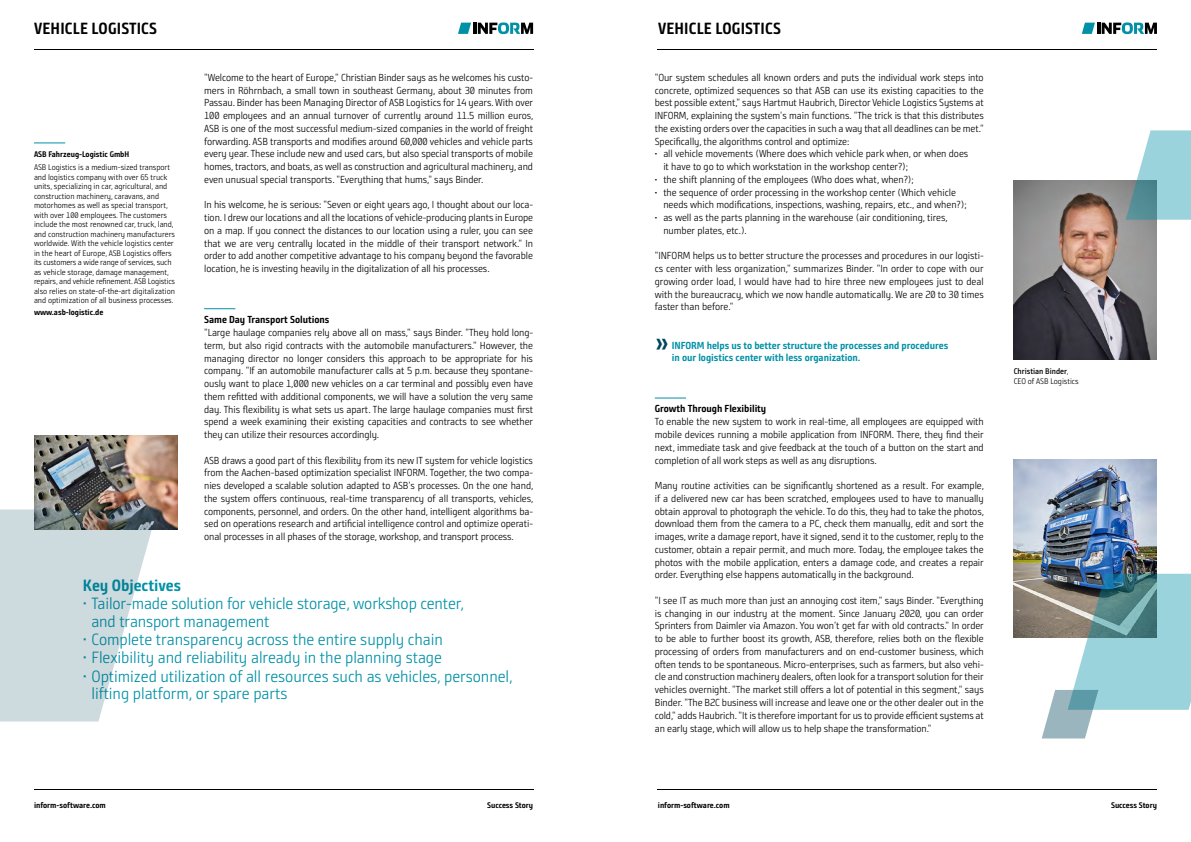
<style>
.page{position:relative;width:1191px;height:842px;background:#fff}
.page>*{position:absolute;margin:0;border:0;box-sizing:border-box;transform-origin:0 0}
.t1{font:700 27px "Bunday Sans Pro SG";color:#004559}
.t2{font:16.3px/18px "Bunday Sans Pro SG Se Ligh";letter-spacing:-.005em;color:#0091a7}
.Highlights_-_Subline{font:700 16.3px "Bunday Sans Pro SG";letter-spacing:-.005em;color:#0091a7}
.Success_Story{font:700 16.2px "Bunday Sans Pro SG";letter-spacing:.01em;color:#000}
.Fließtext{font:10.2px/12.8px "Bunday Sans Pro SG Se Ligh";letter-spacing:-.01em;color:#000;text-align:justify}
.t3{font:700 10.2px/12.8px "Bunday Sans Pro SG";letter-spacing:-.005em;color:#0091a7}
.Fließtext___Subline{font:700 10.2px "Bunday Sans Pro SG";letter-spacing:-.005em;color:#000}
.Marginalspalte{font:8.1px/9.5px "Bunday Sans Pro SG Se Ligh";letter-spacing:-.005em;color:#000}
.Marginalspalte___Sub{font:700 8.1px "Bunday Sans Pro SG";letter-spacing:-.005em;color:#000}
.Marginalspalte-2{font:700 8.1px "Bunday Sans Pro SG";letter-spacing:-.005em;color:#000}
.s1{font-family:"Bunday Sans Pro SG";font-weight:700}
.s2{font-family:"Bunday Sans Pro SG Se";font-weight:700}
</style>
<div class="page">
<hr style="left:204px;top:308px;width:31px;height:1px;background:#0091a7">
<hr style="left:655px;top:398px;width:31px;height:1px;background:#0091a7">
<hr style="left:34px;top:143px;width:31px;height:1px;background:#0091a7">
<img style="left:1013px;top:181px;width:144px;height:178px">
<img style="left:34px;top:435px;width:143px;height:94px">
<svg style="left:1125px;top:130px;width:66px;height:90px"></svg>
<svg style="left:0;top:509px;width:157px;height:212px"></svg>
<img style="left:1013px;top:459px;width:144px;height:179px">
<svg style="left:1041px;top:574px;width:150px;height:164px"></svg>
<hr style="left:658px;top:49px;width:499px;height:1px;background:#000">
<hr style="left:658px;top:789px;width:499px;height:1px;background:#000">
<hr style="left:34px;top:49px;width:499px;height:1px;background:#000">
<hr style="left:34px;top:789px;width:499px;height:1px;background:#000">
<svg style="left:1081px;top:22px;width:76px;height:12px"></svg>
<svg style="left:458px;top:22px;width:75px;height:12px"></svg>
<p class="Success_Story" style="left:34px;top:18px;width:124px">VEHICLE LOGISTICS</p>
<p class="Success_Story" style="left:658px;top:18px;width:124px">VEHICLE LOGISTICS</p>
<p class="Marginalspalte___Sub" style="left:34px;top:149px;width:97px">ASB Fahrzeug-Logistic GmbH</p>
<p class="Marginalspalte" style="left:34px;top:162px;width:143px">ASB Logistics is a medium-sized transport and logistics company with over 65 truck units, specializing in car, agricultural, and construction machinery, caravans, and motorhomes as well as special transport, with over 100 employees. The customers include the most renowned car, truck, land, and construction machinery manufacturers worldwide. With the vehicle logistics center in the heart of Europe, ASB Logistics offers its customers a wide range of services, such as vehicle storage, damage management, repairs, and vehicle refinement. ASB Logistics also relies on state-of-the-art digitalization and optimization of all business processes.</p>
<p class="Marginalspalte-2" style="left:34px;top:307px;width:71px">www.asb-logistic.de</p>
<p class="Fließtext" style="left:204px;top:71px;width:331px">"Welcome to the heart of Europe," Christian Binder says as he welcomes his custo&shy;mers in Röhrnbach, a small town in southeast Germany, about 30 minutes from Passau. Binder has been Managing Director of ASB Logistics for 14 years. With over 100 employees and an annual turnover of currently around 11.5 million euros, ASB is one of the most successful medium-sized companies in the world of freight forwarding. ASB transports and modifies around 60,000 vehicles and vehicle parts every year. These include new and used cars, but also special transports of mobile homes, tractors, and boats, as well as construction and agricultural machinery, and even unusual special transports. "Everything that hums," says Binder.</p>
<p class="Fließtext" style="left:204px;top:198px;width:330px">In his welcome, he is serious: "Seven or eight years ago, I thought about our loca&shy;tion. I drew our locations and all the locations of vehicle-producing plants in Europe on a map. If you connect the distances to our location using a ruler, you can see that we are very centrally located in the middle of their transport network." In order to add another competitive advantage to his company beyond the favorable location, he is investing heavily in the digitalization of all his processes.</p>
<p class="Fließtext___Subline" style="left:204px;top:313px;width:127px">Same Day Transport Solutions</p>
<p class="Fließtext" style="left:204px;top:326px;width:330px">"Large haulage companies rely above all on mass," says Binder. "They hold long&shy;term, but also rigid contracts with the automobile manufacturers." However, the managing director no longer considers this approach to be appropriate for his company. "If an automobile manufacturer calls at 5 p.m. because they spontane&shy;ously want to place 1,000 new vehicles on a car terminal and possibly even have them refitted with additional components, we will have a solution the very same day. This flexibility is what sets us apart. The large haulage companies must first spend a week examining their existing capacities and contracts to see whether they can utilize their resources accordingly.</p>
<p class="Fließtext" style="left:204px;top:454px;width:331px">ASB draws a good part of this flexibility from its new IT system for vehicle logistics from the Aachen-based optimization specialist INFORM. Together, the two compa&shy;nies developed a scalable solution adapted to ASB's processes. On the one hand, the system offers continuous, real-time transparency of all transports, vehicles, components, personnel, and orders. On the other hand, intelligent algorithms ba&shy;sed on operations research and artificial intelligence control and optimize operati&shy;onal processes in all phases of the storage, workshop, and transport process.</p>
<p class="Highlights_-_Subline" style="left:83px;top:575px;width:100px">Key Objectives</p>
<p class="t2" style="left:91px;top:594px;width:374px;text-indent:-9px">• Tailor-made solution for vehicle storage, workshop center, and transport management</p>
<p class="t2" style="left:83px;top:630px;width:361px">• Complete transparency across the entire supply chain</p>
<p class="t2" style="left:83px;top:648px;width:360px">• Flexibility and reliability already in the planning stage</p>
<p class="t2" style="left:91px;top:667px;width:423px;line-height:17.3px;text-indent:-9px">• Optimized utilization of all resources such as vehicles, personnel, lifting platform, or spare parts</p>
<p class="Fließtext" style="left:655px;top:71px;width:330px">"Our system schedules all known orders and puts the individual work steps into concrete, optimized sequences so that ASB can use its existing capacities to the best possible extent," says Hartmut Haubrich, Director Vehicle Logistics Systems at INFORM, explaining the system's main functions. "The trick is that this distributes the existing orders over the capacities in such a way that all deadlines can be met." Specifically, the algorithms control and optimize:</p>
<p class="Fließtext" style="left:655px;top:147px;width:315px"><span class="s1">·</span> all vehicle movements (Where does which vehicle park when, or when does</p>
<p class="Fließtext" style="left:663px;top:160px;width:246px">it have to go to which workstation in the workshop center?);</p>
<p class="Fließtext" style="left:655px;top:173px;width:260px"><span class="s1">·</span> the shift planning of the employees (Who does what, when?);</p>
<p class="Fließtext" style="left:655px;top:186px;width:303px"><span class="s1">·</span> the sequence of order processing in the workshop center (Which vehicle</p>
<p class="Fließtext" style="left:663px;top:198px;width:305px">needs which modifications, inspections, washing, repairs, etc., and when?);</p>
<p class="Fließtext" style="left:655px;top:211px;width:294px"><span class="s1">·</span> as well as the parts planning in the warehouse (air conditioning, tires,</p>
<p class="Fließtext" style="left:663px;top:224px;width:85px">number plates, etc.).</p>
<p class="Fließtext" style="left:655px;top:249px;width:330px">"INFORM helps us to better structure the processes and procedures in our logisti&shy;cs center with less organization," summarizes Binder. "In order to cope with our growing order load, I would have had to hire three new employees just to deal with the bureaucracy, which we now handle automatically. We are 20 to 30 times faster than before."</p>
<p class="t1" style="left:655px;top:323px;width:16px">»</p>
<p class="t3" style="left:672px;top:338px;width:278px">INFORM helps us to better structure the processes and procedures in our logistics center with less organization.</p>
<p class="Fließtext___Subline" style="left:655px;top:402px;width:113px">Growth Through Flexibility</p>
<p class="Fließtext" style="left:655px;top:415px;width:330px">To enable the new system to work in real-time, all employees are equipped with mobile devices running a mobile application from INFORM. There, they find their next, immediate task and give feedback at the touch of a button on the start and completion of all work steps as well as any disruptions.</p>
<p class="Fließtext" style="left:655px;top:479px;width:331px">Many routine activities can be significantly shortened as a result. For example, if a delivered new car has been scratched, employees used to have to manually obtain approval to photograph the vehicle. To do this, they had to take the photos, download them from the camera to a PC, check them manually, edit and sort the images, write a damage report, have it signed, send it to the customer, reply to the customer, obtain a repair permit, and much more. Today, the employee takes the photos with the mobile application, enters a damage code, and creates a repair order. Everything else happens automatically in the background.</p>
<p class="Fließtext" style="left:655px;top:594px;width:330px">"I see IT as much more than just an annoying cost item," says Binder. "Everything is changing in our industry at the moment. Since January 2020, you can order Sprinters from Daimler via Amazon. You won't get far with old contracts." In order to be able to further boost its growth, ASB, therefore, relies both on the flexible processing of orders from manufacturers and on end-customer business, which often tends to be spontaneous. Micro-enterprises, such as farmers, but also vehi&shy;cle and construction machinery dealers, often look for a transport solution for their vehicles overnight. "The market still offers a lot of potential in this segment," says Binder. "The B2C business will increase and leave one or the other dealer out in the cold," adds Haubrich. "It is therefore important for us to provide efficient systems at an early stage, which will allow us to help shape the transformation."</p>
<p class="Marginalspalte" style="left:1013px;top:367px;width:66px"><span class="s2">Christian Binder</span>,<br>CEO of ASB Logistics</p>
<p class="Marginalspalte___Sub" style="left:34px;top:800px;width:73px">inform-software.com</p>
<p class="Marginalspalte___Sub" style="left:487px;top:800px;width:47px">Success Story</p>
<p class="Marginalspalte___Sub" style="left:658px;top:800px;width:73px">inform-software.com</p>
<p class="Marginalspalte___Sub" style="left:1111px;top:800px;width:47px">Success Story</p>
</div>
